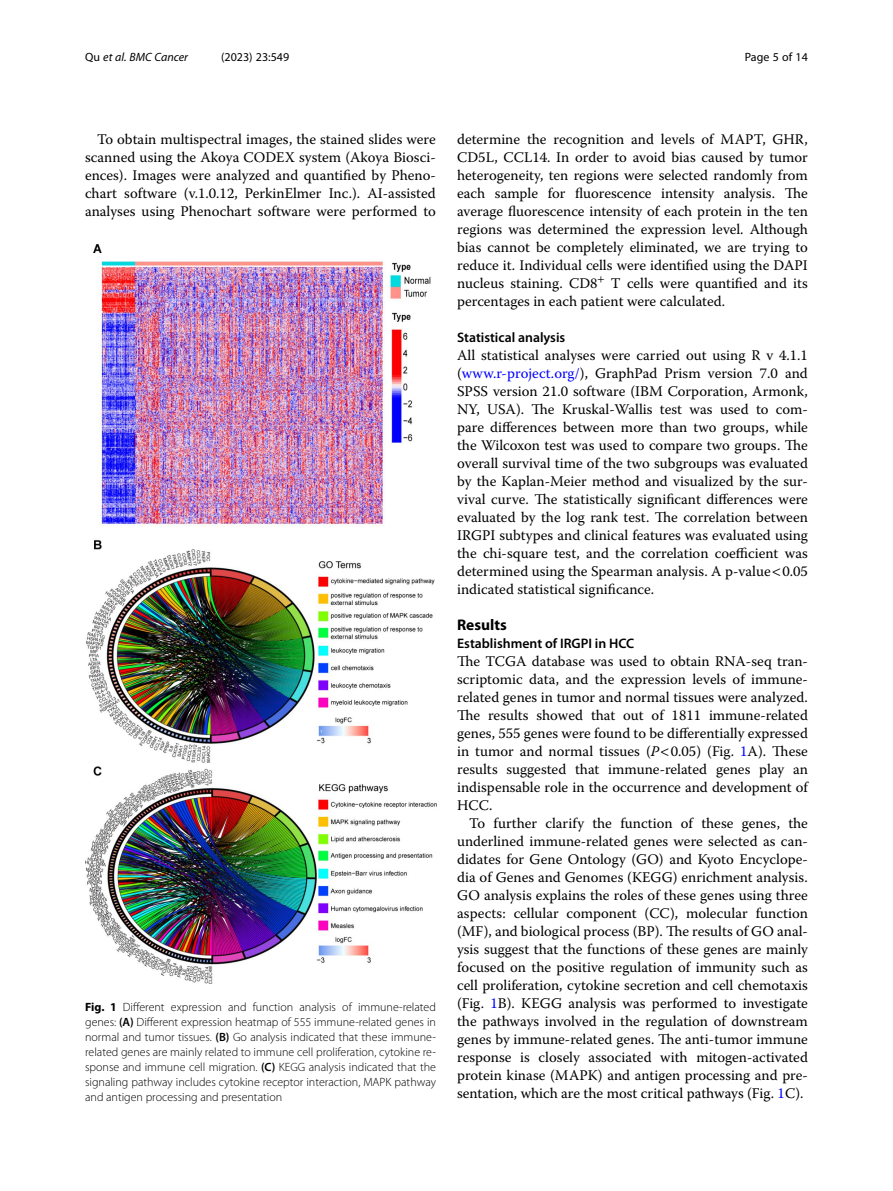
<style>
.page{position:relative;width:893px;height:1191px;background:#fff}
.page>*{position:absolute;margin:0;border:0;box-sizing:border-box;transform-origin:0 0}
.Head_1{font:700 15.45px "Myriad Pro";color:#000}
.Body_Text_Indent{font:14.7px/18px "Warnock Pro";color:#000;text-align:justify}
.Body_Text{font:14.7px/18px "Warnock Pro";color:#000;text-align:justify}
.Head_2_After_1{font:600 13.8px "Myriad Pro";color:#000}
.Head_2{font:600 13.8px "Myriad Pro";color:#000}
.Figure_Caption{font:300 12px/15px "Myriad Pro";color:#000;text-align:justify}
.t1{font:12px "Myriad Pro";color:#000}
.t2{font:italic 12px "Myriad Pro";color:#000}
.s1{font-style:normal}
.s2{color:#00f}
.s3{font-style:italic}
.s4{font-weight:700}
.s5{font-weight:600}
</style>
<div class="page">
<img style="left:85px;top:244px;width:351px;height:740px">
<p class="t2" style="left:85px;top:50px;width:104px"><span class="s1">Qu</span> et al. BMC Cancer</p>
<p class="t1" style="left:221px;top:50px;width:70px">(2023) 23:549</p>
<p class="t1" style="left:745px;top:50px;width:65px">Page 5 of 14</p>
<p class="Body_Text_Indent" style="left:85px;top:130px;width:352px;text-indent:12px">To obtain multispectral images, the stained slides were scanned using the Akoya CODEX system (Akoya Biosci&shy;ences). Images were analyzed and quantified by Pheno&shy;chart software (v.1.0.12, PerkinElmer Inc.). AI-assisted analyses using Phenochart software were performed to</p>
<p class="Body_Text_Indent" style="left:457px;top:130px;width:352px">determine the recognition and levels of MAPT, GHR, CD5L, CCL14. In order to avoid bias caused by tumor heterogeneity, ten regions were selected randomly from each sample for fluorescence intensity analysis. The average fluorescence intensity of each protein in the ten regions was determined the expression level. Although bias cannot be completely eliminated, we are trying to reduce it. Individual cells were identified using the DAPI nucleus staining. CD8<sup>+</sup> T cells were quantified and its percentages in each patient were calculated.</p>
<p class="Head_2" style="left:457px;top:329px;width:110px">Statistical analysis</p>
<p class="Body_Text" style="left:457px;top:346px;width:352px">All statistical analyses were carried out using R v 4.1.1 (<span class="s2">www.r-project.org/</span>), GraphPad Prism version 7.0 and SPSS version 21.0 software (IBM Corporation, Armonk, NY, USA). The Kruskal-Wallis test was used to com&shy;pare differences between more than two groups, while the Wilcoxon test was used to compare two groups. The overall survival time of the two subgroups was evaluated by the Kaplan-Meier method and visualized by the sur&shy;vival curve. The statistically significant differences were evaluated by the log rank test. The correlation between IRGPI subtypes and clinical features was evaluated using the chi-square test, and the correlation coefficient was determined using the Spearman analysis. A p-value 0.05 indicated statistical significance.</p>
<p class="Head_1" style="left:457px;top:615px;width:51px">Results</p>
<p class="Head_2_After_1" style="left:457px;top:635px;width:179px">Establishment of IRGPI in HCC</p>
<p class="Body_Text" style="left:457px;top:652px;width:352px">The TCGA database was used to obtain RNA-seq tran&shy;scriptomic data, and the expression levels of immune&shy;related genes in tumor and normal tissues were analyzed.<br>The results showed that out of 1811 immune-related genes, 555 genes were found to be differentially expressed in tumor and normal tissues (<span class="s3">P</span> 0.05) (Fig. <span class="s2">1</span>A). These results suggested that immune-related genes play an indispensable role in the occurrence and development of HCC.</p>
<p class="Body_Text_Indent" style="left:457px;top:814px;width:352px;text-indent:12px">To further clarify the function of these genes, the underlined immune-related genes were selected as can&shy;didates for Gene Ontology (GO) and Kyoto Encyclope&shy;dia of Genes and Genomes (KEGG) enrichment analysis.<br>GO analysis explains the roles of these genes using three aspects: cellular component (CC), molecular function (MF), and biological process (BP). The results of GO anal&shy;ysis suggest that the functions of these genes are mainly focused on the positive regulation of immunity such as cell proliferation, cytokine secretion and cell chemotaxis (Fig. <span class="s2">1</span>B). KEGG analysis was performed to investigate the pathways involved in the regulation of downstream genes by immune-related genes. The anti-tumor immune response is closely associated with mitogen-activated protein kinase (MAPK) and antigen processing and pre&shy;sentation, which are the most critical pathways (Fig. <span class="s2">1</span>C).</p>
<p class="Figure_Caption" style="left:85px;top:999px;width:352px"><span class="s4">Fig. 1</span> Different expression and function analysis of immune-related genes: <span class="s5">(A)</span> Different expression heatmap of 555 immune-related genes in normal and tumor tissues. <span class="s5">(B)</span> Go analysis indicated that these immune&shy;related genes are mainly related to immune cell proliferation, cytokine re&shy;sponse and immune cell migration. <span class="s5">(C)</span> KEGG analysis indicated that the signaling pathway includes cytokine receptor interaction, MAPK pathway and antigen processing and presentation</p>
</div>
